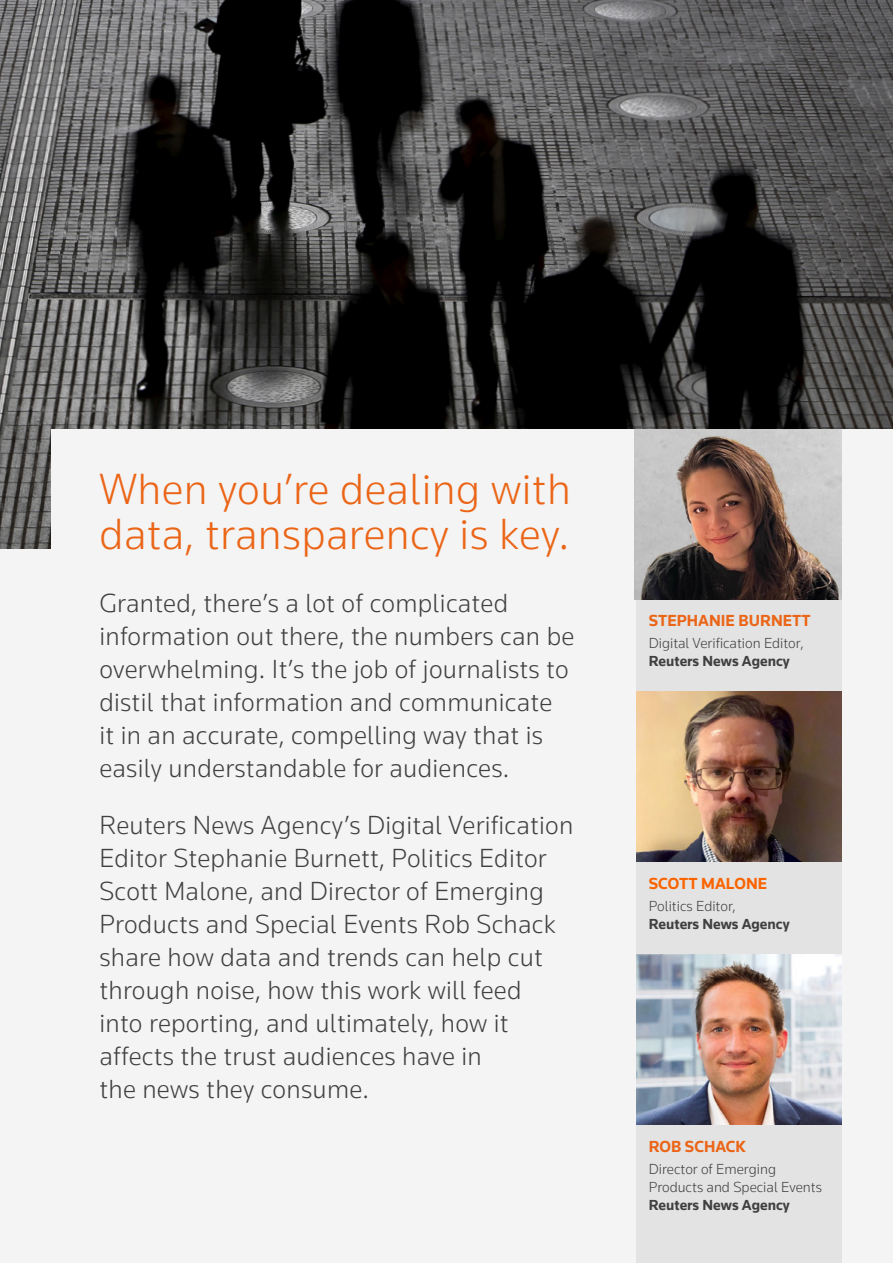
<style>
.page{position:relative;width:893px;height:1263px;background:#fff}
.page>*{position:absolute;margin:0;border:0;box-sizing:border-box;transform-origin:0 0}
.t1{font:300 45px/45px "Knowledge 2017 TF";letter-spacing:.01em;color:#eb6517}
.t2{font:300 27px/33px "Knowledge 2017";letter-spacing:.01em;color:#404040}
.t3{font:700 16.5px "Knowledge 2017";color:#eb6517}
.t4{font:700 16.5px "Knowledge 2017";color:#fa6400}
.t5{font:300 15px/18px "Knowledge 2017";color:#404040}
.t6{font:700 15px "Knowledge 2017";color:#404040}
</style>
<div class="page">
<div style="left:0;top:349px;width:893px;height:914px;background:#f4f4f4"></div>
<img style="left:0;top:0;width:893px;height:549px">
<div style="left:51px;top:429px;width:842px;height:172px;background:#f4f4f4"></div>
<div style="left:636px;top:429px;width:206px;height:834px;background:#e3e3e3"></div>
<img style="left:636px;top:691px;width:206px;height:170px">
<img style="left:635px;top:429px;width:207px;height:171px">
<img style="left:636px;top:955px;width:206px;height:170px">
<h1 class="t1" style="left:99px;top:465px;width:473px">When you r e’ dealing with data, transparency is key.</h1>
<p class="t2" style="left:99px;top:586px;width:476px">Granted, there as’ lot of complicated information out there, the numbers can be overwhelming s’I t. the job of journalists to distil that information and communicate<br>init an accurate, compelling way that is easily understandable for audiences.</p>
<p class="t2" style="left:99px;top:808px;width:476px">Reuters News Agency s’ Digital Verification Editor Stephanie Burnett, Politics Editor Scott Malone, and Director of Emerging Products and Special Events Rob Schack share how data and trends can help cut through noise, how this work will feed<br>into reporting, and ultimately, how it affects the trust audiences have in<br>the news they consume.</p>
<p class="t3" style="left:649px;top:610px;width:163px">STEPHANIE BURNETT</p>
<p class="t5" style="left:649px;top:634px;width:156px">Digital Verification Editor,</p>
<p class="t6" style="left:649px;top:652px;width:143px">Reuters News Agency</p>
<p class="t4" style="left:649px;top:873px;width:120px">SCOTT MALONE</p>
<p class="t5" style="left:649px;top:897px;width:88px">Politics Editor,</p>
<p class="t6" style="left:649px;top:915px;width:142px">Reuters News Agency</p>
<p class="t3" style="left:649px;top:1136px;width:99px">ROB SCHACK</p>
<p class="t5" style="left:649px;top:1160px;width:175px">Director of Emerging<br>Products and Special Events</p>
<p class="t6" style="left:649px;top:1196px;width:143px">Reuters News Agency</p>
</div>
